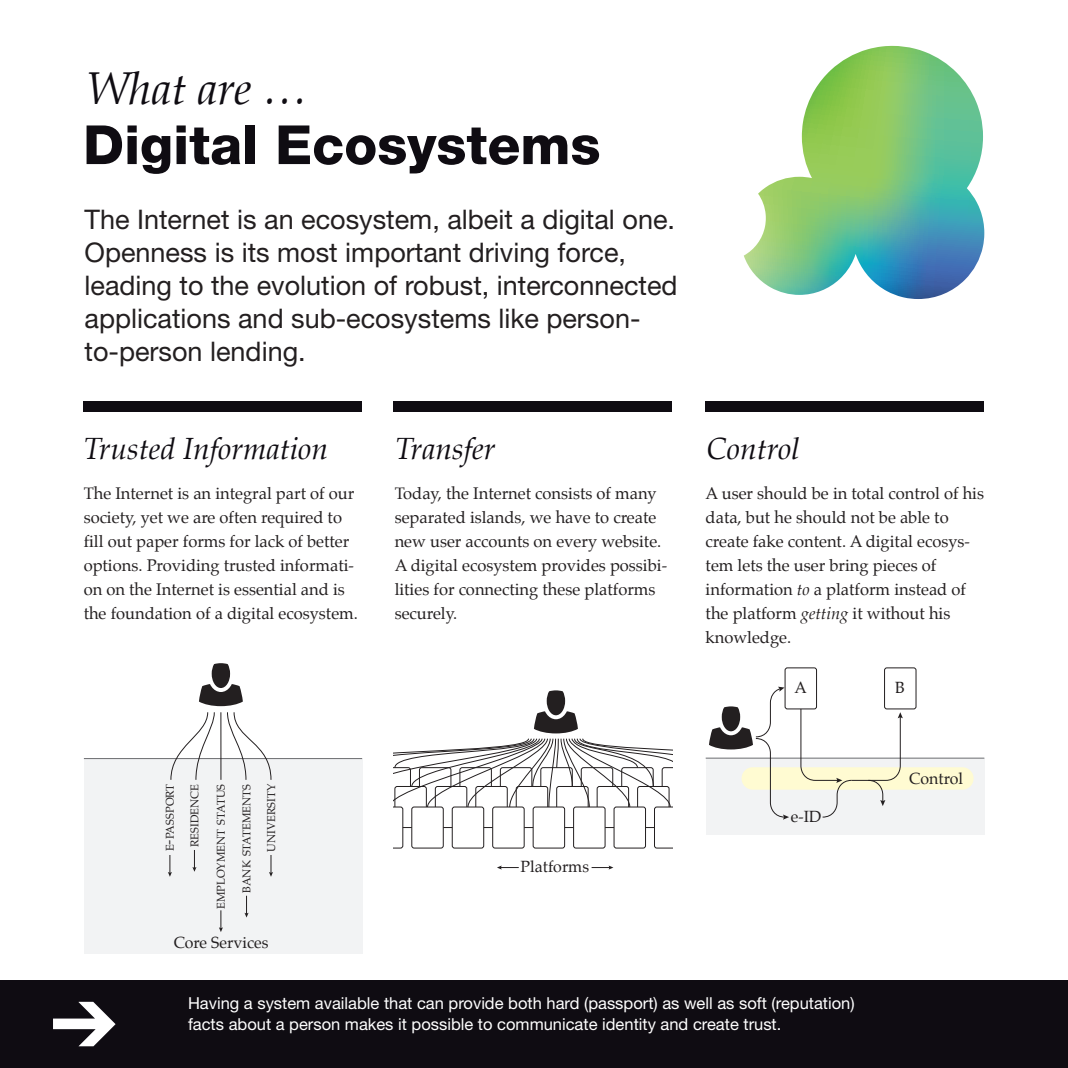
<style>
.page{position:relative;width:1068px;height:1068px;background:#fff}
.page>*{position:absolute;margin:0;border:0;box-sizing:border-box;transform-origin:0 0}
.t1{font:800 54px "Helvetica Neue";color:#0f0c12}
.t2{font:italic 45px "Palatino";color:#0f0c12}
.t3{font:italic 30px "Palatino";color:#0f0c12}
.t4{font:27px/33.2px "Helvetica Neue";color:#231f20}
.t5{font:16.5px/24.2px "Palatino";color:#231f20}
.t6{font:16.5px/21.1px "Helvetica Neue";color:#fff}
.t7{font:15.9px "Palatino";color:#231f20}
.t8{font:11.1px "Palatino";color:#231f20}
.s1{font-size:15.9px}
.s2{font-style:italic}
</style>
<div class="page">
<div style="left:0;top:980px;width:1067px;height:87px;background:#0f0c12"></div>
<div style="left:84px;top:400px;width:278px;height:11px;background:#0f0c12"></div>
<div style="left:393px;top:400px;width:279px;height:11px;background:#0f0c12"></div>
<div style="left:705px;top:400px;width:279px;height:11px;background:#0f0c12"></div>
<div style="left:705px;top:758px;width:279px;height:76px;background:#f2f3f4"></div>
<hr style="left:705px;top:757px;width:279px;height:1px;background:#6c6d70">
<div style="left:741px;top:767px;width:232px;height:22px;background:#fffbd2;border-radius:11px"></div>
<div style="left:784px;top:667px;width:32px;height:42px;border:1px solid #231f20;border-radius:2px"></div>
<div style="left:884px;top:667px;width:32px;height:42px;border:1px solid #231f20;border-radius:2px"></div>
<svg style="left:800px;top:708px;width:102px;height:109px"></svg>
<svg style="left:708px;top:686px;width:81px;height:133px"></svg>
<div style="left:84px;top:758px;width:278px;height:195px;background:#f2f3f4"></div>
<hr style="left:84px;top:758px;width:278px;height:1px;background:#6c6d70">
<svg style="left:170px;top:663px;width:101px;height:117px"></svg>
<svg style="left:168px;top:855px;width:4px;height:21px"></svg>
<svg style="left:192px;top:850px;width:4px;height:21px"></svg>
<svg style="left:219px;top:910px;width:4px;height:21px"></svg>
<svg style="left:244px;top:895px;width:4px;height:22px"></svg>
<svg style="left:269px;top:855px;width:4px;height:21px"></svg>
<svg style="left:393px;top:690px;width:279px;height:158px"></svg>
<svg style="left:591px;top:865px;width:22px;height:4px"></svg>
<svg style="left:497px;top:865px;width:21px;height:4px"></svg>
<svg style="left:744px;top:46px;width:240px;height:253px"></svg>
<svg style="left:53px;top:1001px;width:63px;height:45px"></svg>
<h2 class="t2" style="left:86px;top:53px;width:223px">What are …</h2>
<h1 class="t1" style="left:83px;top:113px;width:519px">Digital Ecosystems</h1>
<h3 class="t4" style="left:84px;top:202px;width:594px">The Internet is an ecosystem, albeit a digital one.<br>Openness is its most important driving force, leading to the evolution of robust, interconnected applications and sub-ecosystems like person&shy;to-person lending.</h3>
<h3 class="t3" style="left:84px;top:425px;width:246px">Trusted Information</h3>
<h3 class="t3" style="left:395px;top:425px;width:102px">Transfer</h3>
<h3 class="t3" style="left:706px;top:425px;width:94px">Control</h3>
<p class="t5" style="left:84px;top:480px;width:276px">The Internet is an integral part of our society, yet we are often required to fill out paper forms for lack of better options. Providing trusted informati&shy;on on the Internet is essential and is the foundation of a digital ecosystem.</p>
<p class="t8" style="left:212px;top:909px;width:127px;rotate:-90deg">EMPLOYMENT STATUS</p>
<p class="t8" style="left:262px;top:851px;width:69px;rotate:-90deg">UNIVERSITY</p>
<p class="t8" style="left:161px;top:851px;width:69px;rotate:-90deg">E<span class="s1">-</span>PASSPORT</p>
<p class="t8" style="left:237px;top:893px;width:111px;rotate:-90deg">BANK STATEMENTS</p>
<p class="t8" style="left:185px;top:846px;width:65px;rotate:-90deg">RESIDENCE</p>
<p class="t7" style="left:174px;top:929px;width:96px">Core Services</p>
<p class="t5" style="left:394px;top:480px;width:274px">Today, the Internet consists of many separated islands, we have to create new user accounts on every website.<br>A digital ecosystem provides possibi&shy;lities for connecting these platforms securely.</p>
<p class="t5" style="left:705px;top:480px;width:280px">A user should be in total control of his data, but he should not be able to create fake content. A digital ecosys&shy;tem lets the user bring pieces of information <span class="s2">to</span> a platform instead of the platform <span class="s2">getting</span> it without his knowledge.</p>
<p class="t7" style="left:520px;top:853px;width:70px">Platforms</p>
<p class="t7" style="left:794px;top:674px;width:14px">A</p>
<p class="t7" style="left:790px;top:802px;width:32px">e-ID</p>
<p class="t7" style="left:894px;top:674px;width:11px">B</p>
<p class="t7" style="left:909px;top:764px;width:55px">Control</p>
<p class="t6" style="left:188px;top:991px;width:668px">Having a system available that can provide both hard (passport) as well as soft (reputation) facts about a person makes it possible to communicate identity and create trust.</p>
</div>
